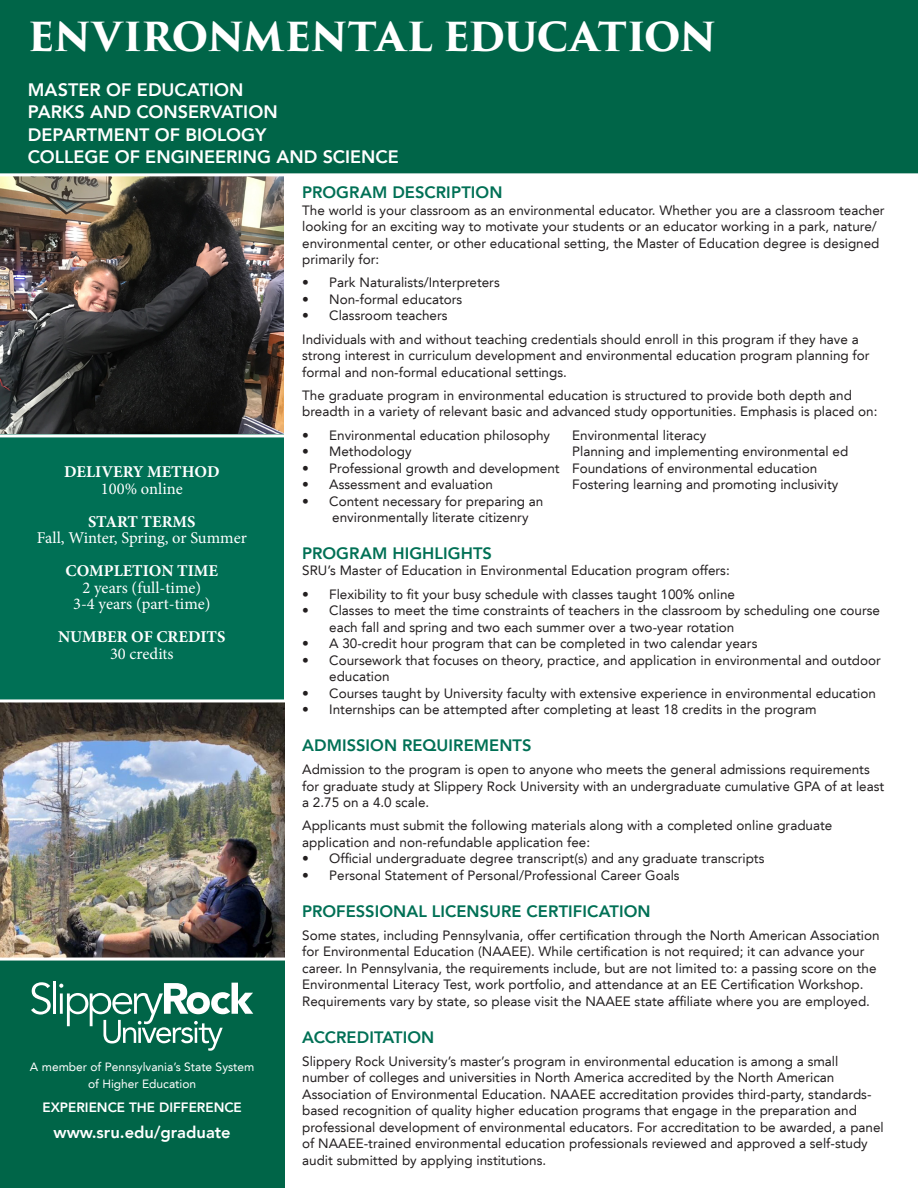
<style>
.page{position:relative;width:918px;height:1188px;background:#fff}
.page>*{position:absolute;margin:0;border:0;box-sizing:border-box;transform-origin:0 0}
.Department__Headlin{font:700 39px "Trajan Pro 3";letter-spacing:-.02em;color:#fff}
.Master_of_____Colle{font:800 18px/22.5px "Avenir LT";color:#fff}
.t1{font:16.5px "Minion Pro";color:#fff}
.Curriculum__Headlin{font:800 16.5px "Avenir LT";letter-spacing:.005em;color:#007055}
.t2{font:700 16.5px "Minion Pro";color:#fff}
.t3{font:800 16.5px "Avenir LT";color:#fff}
.Program_Description{font:800 16.5px "Avenir LT";letter-spacing:.005em;color:#007055}
.Admission_Requireme{font:800 16.5px "Avenir LT";letter-spacing:.005em;color:#007055}
.Admission_Requireme-2{font:13.5px/16.5px "Avenir LT";color:#231f20}
.t4{font:800 13.5px "Avenir LT";color:#fff}
.t5{font:12px/16.5px "Avenir LT";color:#fff;text-align:center}
</style>
<div class="page">
<div style="left:0;top:0;width:918px;height:173px;background:#006548"></div>
<div style="left:0;top:959px;width:284px;height:229px;background:#006548"></div>
<svg style="left:31px;top:982px;width:20px;height:33px"></svg>
<hr style="left:53px;top:981px;width:3px;height:33px;background:#fff">
<svg style="left:59px;top:983px;width:194px;height:68px"></svg>
<img style="left:0;top:702px;width:284px;height:256px">
<div style="left:0;top:433px;width:284px;height:269px;background:#007055"></div>
<img style="left:0;top:176px;width:284px;height:257px">
<hr style="left:0;top:434px;width:293px;height:3px;background:#fff">
<hr style="left:0;top:699px;width:293px;height:3px;background:#fff">
<hr style="left:0;top:958px;width:293px;height:3px;background:#fff">
<p class="Department__Headlin" style="left:28px;top:8px;width:690px">ENVIRONMENTAL EDUCATION</p>
<p class="Master_of_____Colle" style="left:28px;top:78px;width:251px">MASTER OF EDUCATION<br>PARKS AND CONSERVATION</p>
<p class="Master_of_____Colle" style="left:28px;top:123px;width:240px">DEPARTMENT OF BIOLOGY</p>
<p class="Master_of_____Colle" style="left:28px;top:146px;width:373px">COLLEGE OF ENGINEERING AND SCIENCE</p>
<p class="t2" style="left:64px;top:460px;width:157px">DELIVERY METHOD</p>
<p class="t1" style="left:101px;top:477px;width:83px">100% online</p>
<p class="t2" style="left:88px;top:510px;width:109px">START TERMS</p>
<p class="t1" style="left:37px;top:527px;width:212px">Fall, Winter, Spring, or Summer</p>
<p class="t2" style="left:66px;top:559px;width:154px">COMPLETION TIME</p>
<p class="t1" style="left:83px;top:576px;width:120px">2 years (full-time)</p>
<p class="t1" style="left:73px;top:593px;width:139px">3-4 years (part-time)</p>
<p class="t2" style="left:58px;top:625px;width:169px">NUMBER OF CREDITS</p>
<p class="t1" style="left:110px;top:642px;width:65px">30 credits</p>
<p class="t5" style="left:30px;top:1059px;width:226px">A member of Pennsylvania’s State System of Higher Education</p>
<p class="t4" style="left:42px;top:1099px;width:201px">EXPERIENCE THE DIFFERENCE</p>
<p class="t3" style="left:54px;top:1123px;width:179px">www.sru.edu/graduate</p>
<p class="Program_Description" style="left:302px;top:183px;width:202px">PROGRAM DESCRIPTION</p>
<p class="Admission_Requireme-2" style="left:302px;top:202px;width:584px">The world is your classroom as an environmental educator. Whether you are a classroom teacher looking for an exciting way to motivate your students or an educator working in a park, nature/ environmental center, or other educational setting, the Master of Education degree is designed primarily for:</p>
<p class="Admission_Requireme-2" style="left:302px;top:275px;width:199px">• Park Naturalists/Interpreters</p>
<p class="Admission_Requireme-2" style="left:302px;top:291px;width:162px">• Non-formal educators</p>
<p class="Admission_Requireme-2" style="left:302px;top:308px;width:147px">• Classroom teachers</p>
<p class="Admission_Requireme-2" style="left:302px;top:331px;width:569px">Individuals with and without teaching credentials should enroll in this program if they have a strong interest in curriculum development and environmental education program planning for formal and non-formal educational settings.</p>
<p class="Admission_Requireme-2" style="left:302px;top:387px;width:577px">The graduate program in environmental education is structured to provide both depth and breadth in a variety of relevant basic and advanced study opportunities. Emphasis is placed on:</p>
<p class="Admission_Requireme-2" style="left:302px;top:427px;width:249px">• Environmental education philosophy</p>
<p class="Admission_Requireme-2" style="left:572px;top:427px;width:136px">Environmental literacy</p>
<p class="Admission_Requireme-2" style="left:302px;top:443px;width:111px">• Methodology</p>
<p class="Admission_Requireme-2" style="left:572px;top:443px;width:278px">Planning and implementing environmental ed</p>
<p class="Admission_Requireme-2" style="left:302px;top:460px;width:517px">• Professional growth and development Foundations of environmental education</p>
<p class="Admission_Requireme-2" style="left:302px;top:476px;width:192px">• Assessment and evaluation</p>
<p class="Admission_Requireme-2" style="left:572px;top:476px;width:268px">Fostering learning and promoting inclusivity</p>
<p class="Admission_Requireme-2" style="left:302px;top:493px;width:243px">• Content necessary for preparing an</p>
<p class="Admission_Requireme-2" style="left:332px;top:509px;width:198px">environmentally literate citizenry</p>
<p class="Admission_Requireme" style="left:302px;top:543px;width:191px">PROGRAM HIGHLIGHTS</p>
<p class="Admission_Requireme-2" style="left:302px;top:563px;width:429px">SRU’s Master of Education in Environmental Education program offers:</p>
<p class="Admission_Requireme-2" style="left:302px;top:586px;width:434px">• Flexibility to fit your busy schedule with classes taught 100% online</p>
<p class="Admission_Requireme-2" style="left:329px;top:602px;width:552px;text-indent:-27px">• Classes to meet the time constraints of teachers in the classroom by scheduling one course each fall and spring and two each summer over a two-year rotation</p>
<p class="Admission_Requireme-2" style="left:302px;top:635px;width:457px">• A 30-credit hour program that can be completed in two calendar years</p>
<p class="Admission_Requireme-2" style="left:329px;top:652px;width:553px;text-indent:-27px">• Coursework that focuses on theory, practice, and application in environmental and outdoor education</p>
<p class="Admission_Requireme-2" style="left:302px;top:685px;width:575px">• Courses taught by University faculty with extensive experience in environmental education</p>
<p class="Admission_Requireme-2" style="left:302px;top:701px;width:516px">• Internships can be attempted after completing at least 18 credits in the program</p>
<p class="Curriculum__Headlin" style="left:302px;top:735px;width:231px">ADMISSION REQUIREMENTS</p>
<p class="Admission_Requireme-2" style="left:302px;top:761px;width:584px">Admission to the program is open to anyone who meets the general admissions requirements for graduate study at Slippery Rock University with an undergraduate cumulative GPA of at least a 2.75 on a 4.0 scale.</p>
<p class="Admission_Requireme-2" style="left:302px;top:818px;width:532px">Applicants must submit the following materials along with a completed online graduate application and non-refundable application fee:</p>
<p class="Admission_Requireme-2" style="left:302px;top:851px;width:464px">• Official undergraduate degree transcript(s) and any graduate transcripts</p>
<p class="Admission_Requireme-2" style="left:302px;top:867px;width:379px">• Personal Statement of Personal/Professional Career Goals</p>
<p class="Curriculum__Headlin" style="left:302px;top:901px;width:350px">PROFESSIONAL LICENSURE CERTIFICATION</p>
<p class="Admission_Requireme-2" style="left:302px;top:927px;width:579px">Some states, including Pennsylvania, offer certification through the North American Association for Environmental Education (NAAEE). While certification is not required; it can advance your career. In Pennsylvania, the requirements include, but are not limited to: a passing score on the Environmental Literacy Test, work portfolio, and attendance at an EE Certification Workshop.<br>Requirements vary by state, so please visit the NAAEE state affiliate where you are employed.</p>
<p class="Curriculum__Headlin" style="left:302px;top:1027px;width:134px">ACCREDITATION</p>
<p class="Admission_Requireme-2" style="left:302px;top:1053px;width:583px">Slippery Rock University’s master’s program in environmental education is among a small number of colleges and universities in North America accredited by the North American Association of Environmental Education. NAAEE accreditation provides third-party, standards&shy;based recognition of quality higher education programs that engage in the preparation and professional development of environmental educators. For accreditation to be awarded, a panel of NAAEE-trained environmental education professionals reviewed and approved a self-study audit submitted by applying institutions.</p>
</div>
